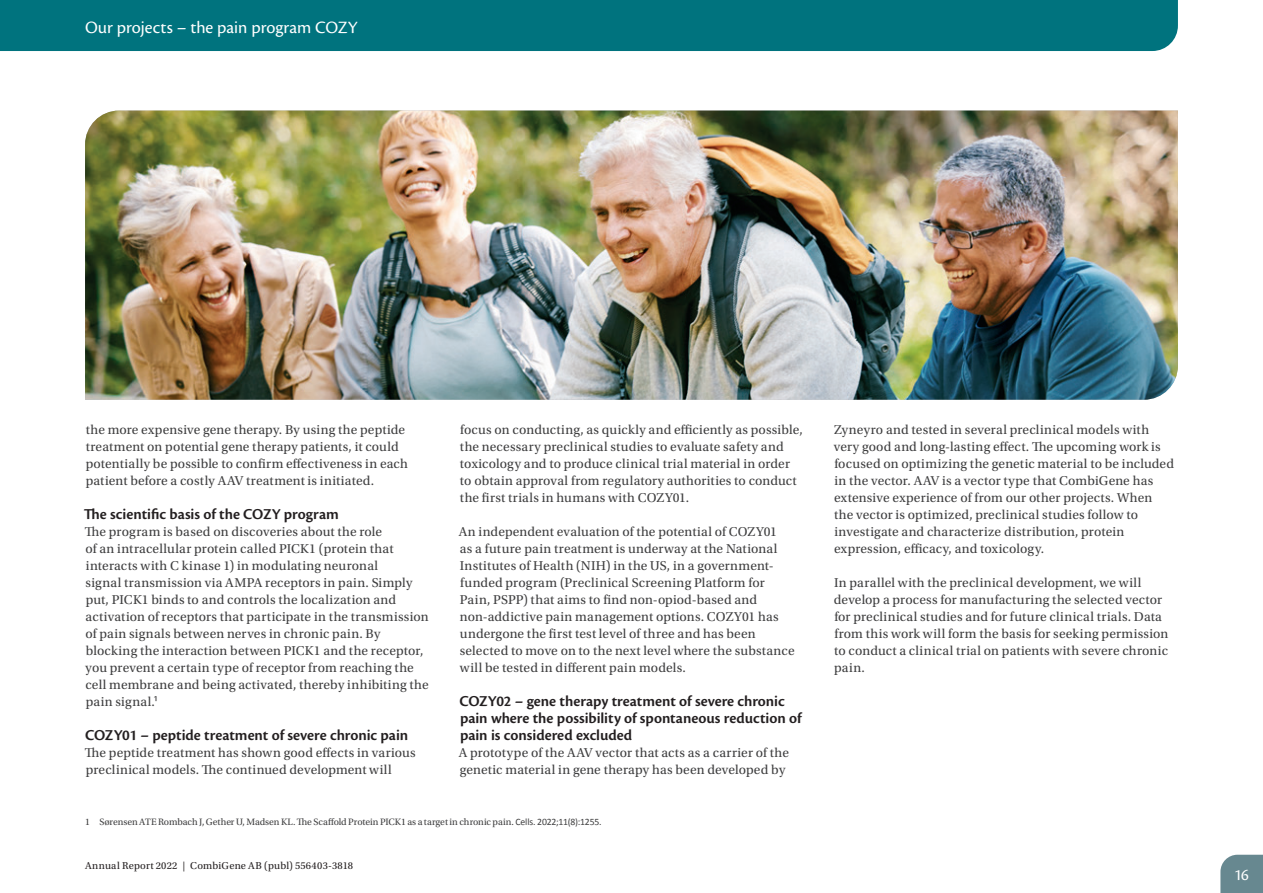
<style>
.page{position:relative;width:1263px;height:893px;background:#fff}
.page>*{position:absolute;margin:0;border:0;box-sizing:border-box;transform-origin:0 0}
.t1{font:18px "Cronos Pro";color:#fff}
.t2{font:16.5px "Cronos Pro";color:#fff}
.t3{font:600 15.75px/17px "Cronos Pro";color:#231f20}
.t4{font:13.5px/17px "Utopia Std";letter-spacing:.01em;color:#3e3e3f}
.t5{font:10.5px "Utopia Std";letter-spacing:.02em;color:#231f20}
.t6{font:9.75px "Utopia Std";letter-spacing:-.01em;color:#3e3e3f}
.s1{font-family:"Calibri"}
</style>
<div class="page">
<div style="left:1220px;top:855px;width:43px;height:38px;background:#678890"></div>
<div style="left:0;top:0;width:1178px;height:51px;background:#00737e"></div>
<img style="left:85px;top:111px;width:1093px;height:289px">
<h1 class="t1" style="left:85px;top:17px;width:274px">Our projects – the pain program COZY</h1>
<p class="t4" style="left:86px;top:421px;width:324px">the more expensive gene therapy. By using the peptide treatment on potential gene therapy patients, it could potentially be possible to confirm effectiveness in each patient before a costly AAV treatment is initiated.</p>
<p class="t3" style="left:84px;top:506px;width:257px">The scientific basis of the COZY program</p>
<p class="t4" style="left:85px;top:523px;width:345px">The program is based on discoveries about the role<br>of an intracellular protein called PICK1 (protein that interacts with C kinase 1) in modulating neuronal<br>signal transmission via AMPA receptors in pain. Simply put, PICK1 binds to and controls the localization and activation of receptors that participate in the transmission of pain signals between nerves in chronic pain. By blocking the interaction between PICK1 and the receptor, you prevent a certain type of receptor from reaching the cell membrane and being activated, thereby inhibiting the pain signal.<span class="s1">1</span></p>
<p class="t3" style="left:85px;top:727px;width:324px">COZY01 – peptide treatment of severe chronic pain</p>
<p class="t4" style="left:85px;top:744px;width:332px">The peptide treatment has shown good effects in various preclinical models. The continued development will</p>
<p class="t4" style="left:460px;top:421px;width:344px">focus on conducting, as quickly and efficiently as possible, the necessary preclinical studies to evaluate safety and toxicology and to produce clinical trial material in order to obtain approval from regulatory authorities to conduct the first trials in humans with COZY01.</p>
<p class="t4" style="left:459px;top:523px;width:337px">An independent evaluation of the potential of COZY01<br>as a future pain treatment is underway at the National Institutes of Health (NIH) in the US, in a government&shy;funded program (Preclinical Screening Platform for Pain, PSPP) that aims to find non-opiod-based and non-addictive pain management options. COZY01 has undergone the first test level of three and has been selected to move on to the next level where the substance will be tested in different pain models.</p>
<p class="t3" style="left:459px;top:693px;width:344px">COZY02 – gene therapy treatment of severe chronic pain where the possibility of spontaneous reduction of pain is considered excluded</p>
<p class="t4" style="left:459px;top:744px;width:332px">A prototype of the AAV vector that acts as a carrier of the genetic material in gene therapy has been developed by</p>
<p class="t6" style="left:85px;top:816px;width:518px">1 Sørensen ATE Rombach J, Gether U, Madsen KL. The Scaffold Protein PICK1 as a target in chronic pain. <span class="s1">Cells. 2022;11(8):1255.</span></p>
<p class="t5" style="left:85px;top:860px;width:269px">Annual Report 2022 | CombiGene AB (publ) 556403-3818</p>
<p class="t4" style="left:834px;top:421px;width:342px">Zyneyro and tested in several preclinical models with very good and long-lasting effect. The upcoming work is focused on optimizing the genetic material to be included in the vector. AAV is a vector type that CombiGene has extensive experience of from our other projects. When the vector is optimized, preclinical studies follow to investigate and characterize distribution, protein expression, efficacy, and toxicology.</p>
<p class="t4" style="left:834px;top:574px;width:336px">In parallel with the preclinical development, we will develop a process for manufacturing the selected vector for preclinical studies and for future clinical trials. Data from this work will form the basis for seeking permission to conduct a clinical trial on patients with severe chronic pain.</p>
<p class="t2" style="left:1234px;top:866px;width:16px">16</p>
</div>
